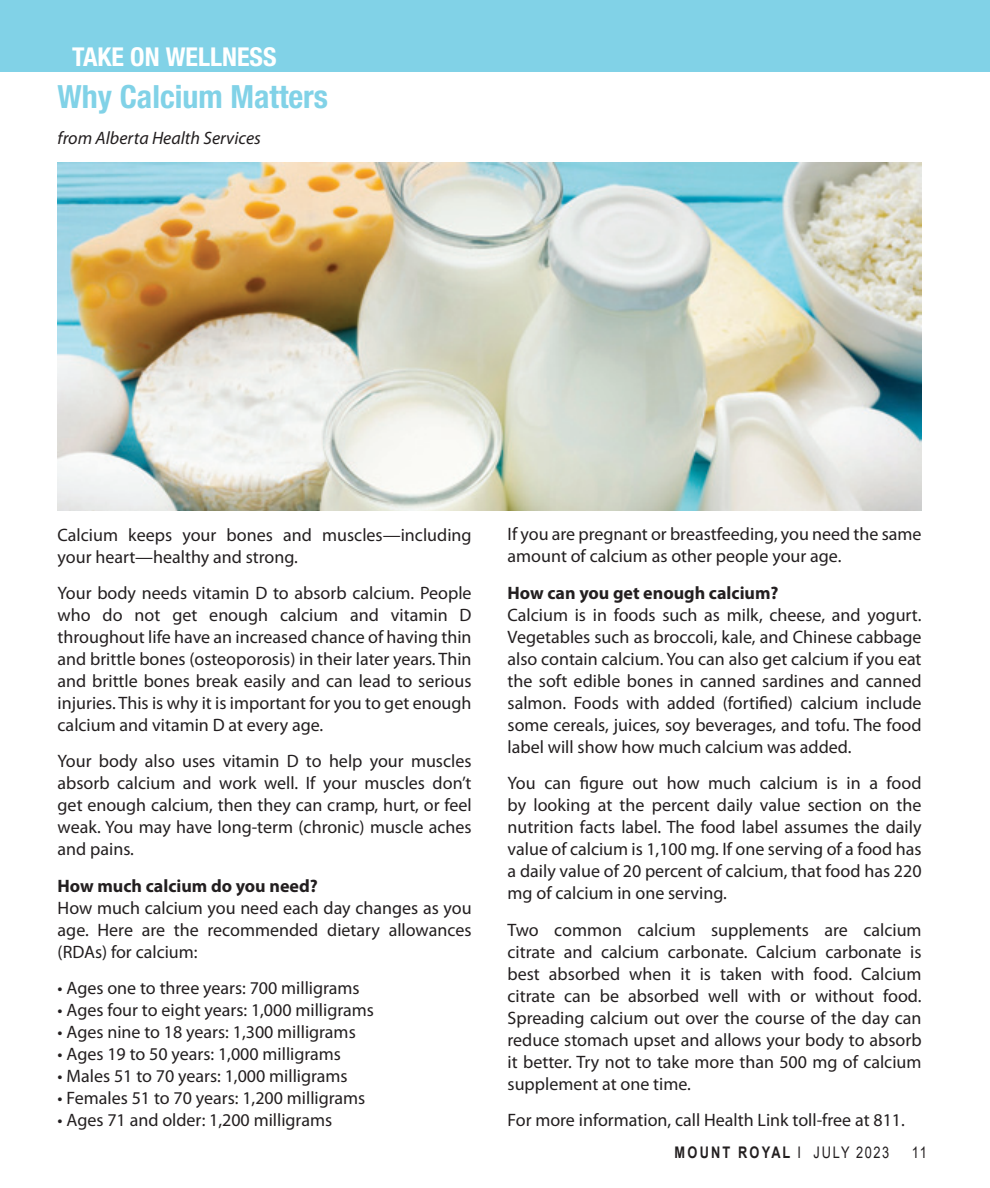
<style>
.page{position:relative;width:990px;height:1188px;background:#fff}
.page>*{position:absolute;margin:0;border:0;box-sizing:border-box;transform-origin:0 0}
.t1{font:700 condensed 32px "Helvetica Neue LT Std";color:#81d2e7}
.t2{font:700 condensed 26px "Helvetica Neue LT Std";color:#fff}
.t3{font:18px/22px "Myriad Pro";color:#231f20;text-align:justify}
.t4{font:700 18px "Myriad Pro";color:#231f20}
.t5{font:italic 18px "Myriad Pro";color:#231f20}
.t6{font:700 16px "Arial";letter-spacing:.175em;color:#231f20;scale:.8 1}
.t7{font:16px "Arial";color:#231f20;scale:.8 1}
.s1{font-weight:400}
</style>
<div class="page">
<div style="left:0;top:0;width:990px;height:72px;background:#81d2e7"></div>
<img style="left:58px;top:162px;width:864px;height:348px">
<h2 class="t2" style="left:72px;top:41px;width:206px">TAKE ON WELLNESS</h2>
<h1 class="t1" style="left:58px;top:77px;width:272px">Why Calcium Matters</h1>
<p class="t5" style="left:58px;top:127px;width:205px">from Alberta Health Services</p>
<p class="t3" style="left:58px;top:523px;width:416px">Calcium keeps your bones and muscles—including your heart—healthy and strong.</p>
<p class="t3" style="left:58px;top:582px;width:416px">Your body needs vitamin D to absorb calcium. People who do not get enough calcium and vitamin D throughout life have an increased chance of having thin and brittle bones (osteoporosis) in their later years. Thin and brittle bones break easily and can lead to serious injuries. This is why it is important for you to get enough calcium and vitamin D at every age.</p>
<p class="t3" style="left:58px;top:750px;width:416px">Your body also uses vitamin D to help your muscles absorb calcium and work well. If your muscles don’t get enough calcium, then they can cramp, hurt, or feel weak. You may have long-term (chronic) muscle aches and pains.</p>
<p class="t4" style="left:58px;top:874px;width:262px">How much calcium do you need?</p>
<p class="t3" style="left:58px;top:896px;width:416px">How much calcium you need each day changes as you age. Here are the recommended dietary allowances (RDAs) for calcium:</p>
<p class="t3" style="left:58px;top:977px;width:304px">• Ages one to three years: 700 milligrams</p>
<p class="t3" style="left:58px;top:999px;width:318px">• Ages four to eight years: 1,000 milligrams</p>
<p class="t3" style="left:58px;top:1021px;width:300px">• Ages nine to 18 years: 1,300 milligrams</p>
<p class="t3" style="left:58px;top:1043px;width:285px">• Ages 19 to 50 years: 1,000 milligrams</p>
<p class="t3" style="left:58px;top:1065px;width:292px">• Males 51 to 70 years: 1,000 milligrams</p>
<p class="t3" style="left:58px;top:1087px;width:309px">• Females 51 to 70 years: 1,200 milligrams</p>
<p class="t3" style="left:58px;top:1109px;width:276px">• Ages 71 and older: 1,200 milligrams</p>
<p class="t3" style="left:508px;top:523px;width:416px">If you are pregnant or breastfeeding, you need the same amount of calcium as other people your age.</p>
<p class="t4" style="left:508px;top:581px;width:273px">How can you get enough calcium?</p>
<p class="t3" style="left:508px;top:604px;width:416px">Calcium is in foods such as milk, cheese, and yogurt.<br>Vegetables such as broccoli, kale, and Chinese cabbage also contain calcium. You can also get calcium if you eat the soft edible bones in canned sardines and canned salmon. Foods with added (fortified) calcium include some cereals, juices, soy beverages, and tofu. The food label will show how much calcium was added.</p>
<p class="t3" style="left:508px;top:772px;width:416px">You can figure out how much calcium is in a food by looking at the percent daily value section on the nutrition facts label. The food label assumes the daily value of calcium is 1,100 mg. If one serving of a food has a daily value of 20 percent of calcium, that food has 220 mg of calcium in one serving.</p>
<p class="t3" style="left:508px;top:918px;width:416px">Two common calcium supplements are calcium citrate and calcium carbonate. Calcium carbonate is best absorbed when it is taken with food. Calcium citrate can be absorbed well with or without food.<br>Spreading calcium out over the course of the day can reduce stomach upset and allows your body to absorb it better. Try not to take more than 500 mg of calcium supplement at one time.</p>
<p class="t3" style="left:508px;top:1109px;width:399px">For more information, call Health Link toll-free at 811.</p>
<p class="t6" style="left:675px;top:1141px;width:270px">MOUNT ROYAL <span class="s1">I JULY 2023</span></p>
<p class="t7" style="left:912px;top:1141px;width:20px">11</p>
</div>
